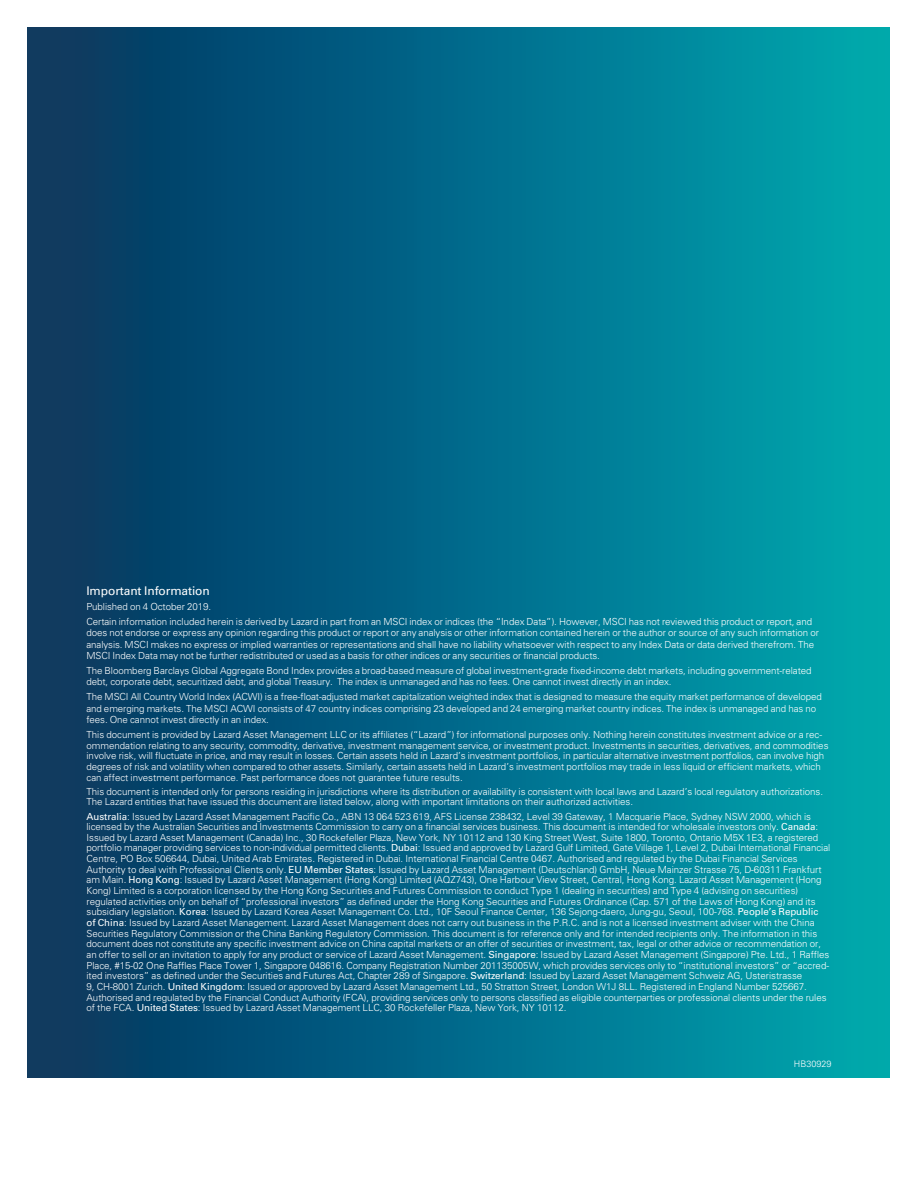
<style>
.page{position:relative;width:918px;height:1188px;background:#fff}
.page>*{position:absolute;margin:0;border:0;box-sizing:border-box;transform-origin:0 0}
.t1{font:12px "Univers LT Std";letter-spacing:-.01em;color:#fff}
.t2{font:300 9.75px/10.6px "Univers LT Std";letter-spacing:-.005em;color:#fff}
.t3{font:300 9px "Univers LT Std";letter-spacing:.005em;color:#fff}
.s1{font-weight:400}
</style>
<div class="page">
<div style="left:27px;top:27px;width:864px;height:1051px;background:linear-gradient(to right,#06315f,#00a7b2)"></div>
<div style="left:890px;top:0;width:27px;height:1188px;background:#fff"></div>
<p class="t1" style="left:86px;top:584px;width:125px">Important Information</p>
<p class="t2" style="left:86px;top:599px;width:727px;line-height:14.9px">Published on 4 October 2019.<br>Certain information included herein is derived by Lazard in part from an MSCI index or indices (the “Index Data”). However, MSCI has not reviewed this product or report, and</p>
<p class="t2" style="left:86px;top:627px;width:734px;line-height:11.4px">does not endorse or express any opinion regarding this product or report or any analysis or other information contained herein or the author or source of any such information or analysis. MSCI makes no express or implied warranties or representations and shall have no liability whatsoever with respect to any Index Data or data derived therefrom. The<br>MSCI Index Data may not be further redistributed or used as a basis for other indices or any securities or financial products.</p>
<p class="t2" style="left:86px;top:665px;width:727px;line-height:11.4px">The Bloomberg Barclays Global Aggregate Bond Index provides a broad-based measure of global investment-grade fixed-income debt markets, including government-related debt, corporate debt, securitized debt, and global Treasury. The index is unmanaged and has no fees. One cannot invest directly in an index.</p>
<p class="t2" style="left:86px;top:691px;width:737px;line-height:11.4px">The MSCI All Country World Index (ACWI) is a free-float-adjusted market capitalization weighted index that is designed to measure the equity market performance of developed and emerging markets. The MSCI ACWI consists of 47 country indices comprising 23 developed and 24 emerging market country indices. The index is unmanaged and has no fees. One cannot invest directly in an index.</p>
<p class="t2" style="left:87px;top:729px;width:744px">This document is provided by Lazard Asset Management LLC or its affiliates (“Lazard”) for informational purposes only. Nothing herein constitutes investment advice or a rec&shy;ommendation relating to any security, commodity, derivative, investment management service, or investment product. Investments in securities, derivatives, and commodities involve risk, will fluctuate in price, and may result in losses. Certain assets held in Lazard’s investment portfolios, in particular alternative investment portfolios, can involve high degrees of risk and volatility when compared to other assets. Similarly, certain assets held in Lazard’s investment portfolios may trade in less liquid or efficient markets, which can affect investment performance. Past performance does not guarantee future results.</p>
<p class="t2" style="left:87px;top:786px;width:738px">This document is intended only for persons residing in jurisdictions where its distribution or availability is consistent with local laws and Lazard’s local regulatory authorizations.<br>The Lazard entities that have issued this document are listed below, along with important limitations on their authorized activities.</p>
<p class="t2" style="left:87px;top:811px;width:745px"><span class="s1">Australia</span>: Issued by Lazard Asset Management Pacific Co., ABN 13 064 523 619, AFS License 238432, Level 39 Gateway, 1 Macquarie Place, Sydney NSW 2000, which is licensed by the Australian Securities and Investments Commission to carry on a financial services business. This document is intended for wholesale investors only. <span class="s1">Canada</span>:<br>Issued by Lazard Asset Management (Canada) Inc., 30 Rockefeller Plaza, New York, NY 10112 and 130 King Street West, Suite 1800, Toronto, Ontario M5X 1E3, a registered portfolio manager providing services to non-individual permitted clients. <span class="s1">Dubai</span>: Issued and approved by Lazard Gulf Limited, Gate Village 1, Level 2, Dubai International Financial Centre, PO Box 506644, Dubai, United Arab Emirates. Registered in Dubai. International Financial Centre 0467. Authorised and regulated by the Dubai Financial Services Authority to deal with Professional Clients only. <span class="s1">EU Member States</span>: Issued by Lazard Asset Management (Deutschland) GmbH, Neue Mainzer Strasse 75, D-60311 Frankfurt am Main. <span class="s1">Hong Kong</span>: Issued by Lazard Asset Management (Hong Kong) Limited (AQZ743), One Harbour View Street, Central, Hong Kong. Lazard Asset Management (Hong Kong) Limited is a corporation licensed by the Hong Kong Securities and Futures Commission to conduct Type 1 (dealing in securities) and Type 4 (advising on securities) regulated activities only on behalf of “professional investors” as defined under the Hong Kong Securities and Futures Ordinance (Cap. 571 of the Laws of Hong Kong) and its subsidiary legislation. <span class="s1">Korea</span>: Issued by Lazard Korea Asset Management Co. Ltd., 10F Seoul Finance Center, 136 Sejong-daero, Jung-gu, Seoul, 100-768. <span class="s1">People’s Republic<br>of China</span>: Issued by Lazard Asset Management. Lazard Asset Management does not carry out business in the P.R.C. and is not a licensed investment adviser with the China Securities Regulatory Commission or the China Banking Regulatory Commission. This document is for reference only and for intended recipients only. The information in this document does not constitute any specific investment advice on China capital markets or an offer of securities or investment, tax, legal or other advice or recommendation or, an offer to sell or an invitation to apply for any product or service of Lazard Asset Management. <span class="s1">Singapore</span>: Issued by Lazard Asset Management (Singapore) Pte. Ltd., 1 Raffles Place, #15-02 One Raffles Place Tower 1, Singapore 048616. Company Registration Number 201135005W, which provides services only to “institutional investors” or “accred&shy;ited investors” as defined under the Securities and Futures Act, Chapter 289 of Singapore. <span class="s1">Switzerland</span>: Issued by Lazard Asset Management Schweiz AG, Usteristrasse<br>9, CH-8001 Zurich. <span class="s1">United Kingdom</span>: Issued or approved by Lazard Asset Management Ltd., 50 Stratton Street, London W1J 8LL. Registered in England Number 525667.<br>Authorised and regulated by the Financial Conduct Authority (FCA), providing services only to persons classified as eligible counterparties or professional clients under the rules of the FCA. <span class="s1">United States</span>: Issued by Lazard Asset Management LLC, 30 Rockefeller Plaza, New York, NY 10112.</p>
<p class="t3" style="left:794px;top:1058px;width:39px">HB30929</p>
</div>
